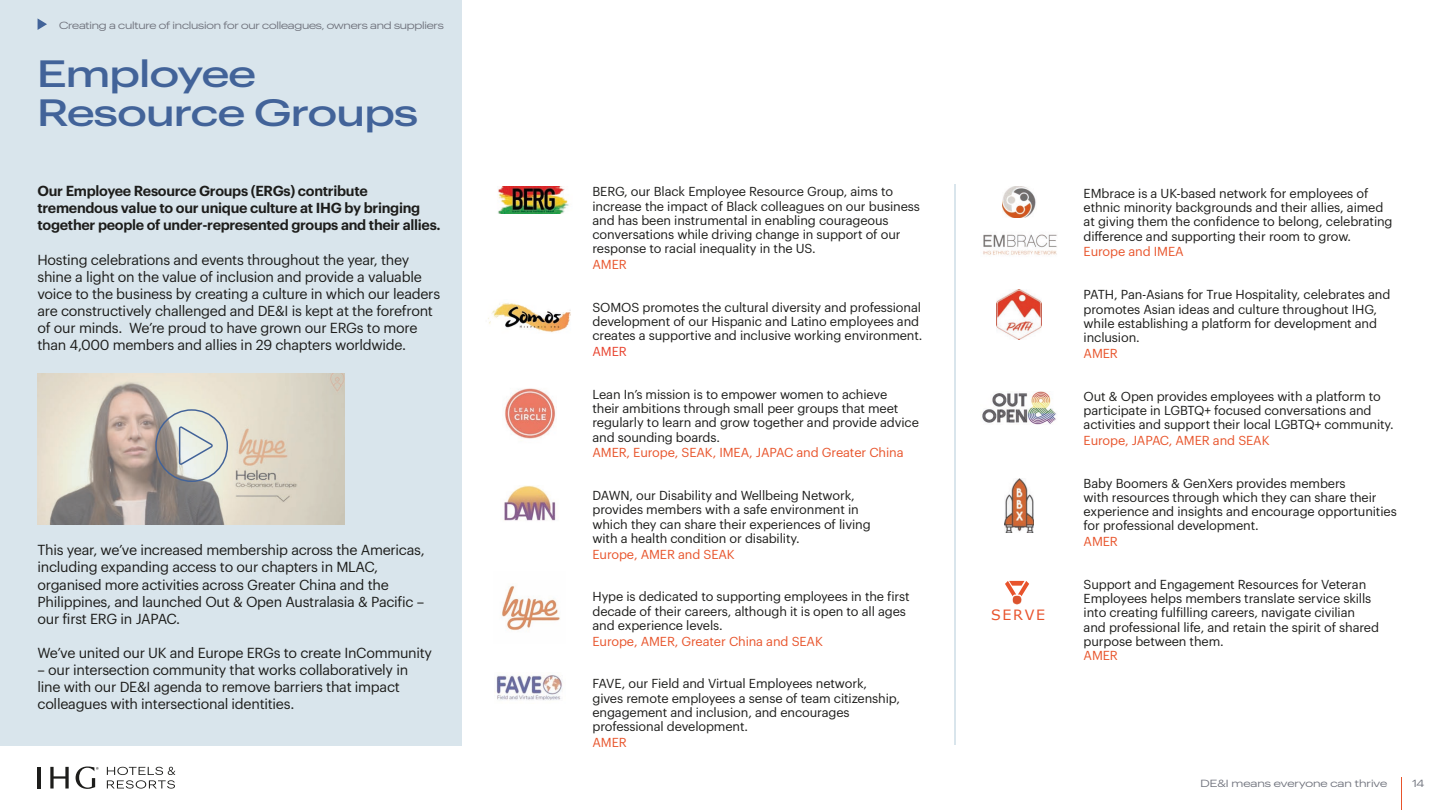
<style>
.page{position:relative;width:1440px;height:810px;background:#fff}
.page>*{position:absolute;margin:0;border:0;box-sizing:border-box;transform-origin:0 0}
.t1{font:500 37.2px/39.3px "Graphik Wide";color:#426399}
.t2{font:14.25px/17.1px "Graphik";letter-spacing:-.02em;color:#1d1d1b}
.t3{font:600 14.25px/17.1px "Graphik";letter-spacing:-.02em;color:#1d1d1b}
.t4{font:14.17px "Verdana";letter-spacing:.125em;color:#e8532c}
.t5{font:12.75px/14.2px "Graphik";letter-spacing:-.01em;color:#1d1d1b}
.t6{font:12.75px "Graphik";letter-spacing:-.01em;color:#e8542b}
.t7{font:12.75px "Graphik";color:#e8402b}
.t8{font:10.2px "Graphik Wide";letter-spacing:-.02em;color:#70737d}
.t9{font:10.2px "Graphik Wide";color:#70737d}
</style>
<div class="page">
<div style="left:0;top:0;width:462px;height:746px;background:#d9e5ec"></div>
<svg style="left:50px;top:767px;width:19px;height:22px"></svg>
<hr style="left:38px;top:767px;width:3px;height:22px;background:#1d1d1b">
<svg style="left:76px;top:766px;width:23px;height:23px"></svg>
<svg style="left:107px;top:767px;width:68px;height:22px"></svg>
<img style="left:498px;top:187px;width:71px;height:27px">
<img style="left:488px;top:303px;width:83px;height:30px">
<img style="left:505px;top:388px;width:50px;height:51px">
<img style="left:504px;top:485px;width:52px;height:36px">
<img style="left:501px;top:586px;width:59px;height:45px">
<img style="left:496px;top:674px;width:66px;height:26px">
<img style="left:1002px;top:186px;width:34px;height:32px">
<img style="left:983px;top:234px;width:74px;height:21px">
<img style="left:997px;top:290px;width:44px;height:49px">
<img style="left:982px;top:392px;width:74px;height:32px">
<img style="left:1005px;top:478px;width:29px;height:55px">
<svg style="left:1005px;top:581px;width:24px;height:24px"></svg>
<hr style="left:1401px;top:777px;width:1px;height:33px;background:#e8542b">
<img style="left:37px;top:373px;width:308px;height:151px">
<svg style="left:155px;top:409px;width:73px;height:73px;background:#c3c5c0"></svg>
<hr style="left:954px;top:184px;width:2px;height:562px;background:#d9e5ec">
<svg style="left:38px;top:18px;width:9px;height:12px"></svg>
<p class="t8" style="left:59px;top:17px;width:386px">Creating a culture of inclusion for our colleagues, owners and suppliers</p>
<h1 class="t1" style="left:38px;top:50px;width:382px">Employee<br>Resource Groups</h1>
<p class="t3" style="left:38px;top:181px;width:405px">Our Employee Resource Groups (ERGs) contribute tremendous value to our unique culture at IHG by bringing together people of under-represented groups and their allies.</p>
<p class="t2" style="left:38px;top:250px;width:404px">Hosting celebrations and events throughout the year, they shine a light on the value of inclusion and provide a valuable voice to the business by creating a culture in which our leaders are constructively challenged and DE&amp;I is kept at the forefront of our minds. We’re proud to have grown our ERGs to more than 4,000 members and allies in 29 chapters worldwide.</p>
<p class="t2" style="left:38px;top:540px;width:389px">This year, we’ve increased membership across the Americas, including expanding access to our chapters in MLAC, organised more activities across Greater China and the Philippines, and launched Out &amp; Open Australasia &amp; Pacific – our first ERG in JAPAC.</p>
<p class="t2" style="left:38px;top:643px;width:396px">We’ve united our UK and Europe ERGs to create InCommunity</p>
<p class="t2" style="left:38px;top:660px;width:372px">– our intersection community that works collaboratively in line with our DE&amp;I agenda to remove barriers that impact colleagues with intersectional identities.</p>
<p class="t5" style="left:592px;top:184px;width:329px">BERG, our Black Employee Resource Group, aims to increase the impact of Black colleagues on our business and has been instrumental in enabling courageous conversations while driving change in support of our response to racial inequality in the US.</p>
<p class="t6" style="left:592px;top:255px;width:36px">AMER</p>
<p class="t5" style="left:592px;top:299px;width:331px">SOMOS promotes the cultural diversity and professional development of our Hispanic and Latino employees and creates a supportive and inclusive working environment.</p>
<p class="t7" style="left:592px;top:342px;width:36px">AMER</p>
<p class="t5" style="left:592px;top:386px;width:328px">Lean In’s mission is to empower women to achieve<br>their ambitions through small peer groups that meet regularly to learn and grow together and provide advice and sounding boards.</p>
<p class="t6" style="left:592px;top:443px;width:313px">AMER, Europe, SEAK, IMEA, JAPAC and Greater China</p>
<p class="t5" style="left:592px;top:487px;width:280px">DAWN, our Disability and Wellbeing Network, provides members with a safe environment in which they can share their experiences of living with a health condition or disability.</p>
<p class="t6" style="left:592px;top:545px;width:144px">Europe, AMER and SEAK</p>
<p class="t5" style="left:592px;top:589px;width:319px">Hype is dedicated to supporting employees in the first decade of their careers, although it is open to all ages and experience levels.</p>
<p class="t6" style="left:592px;top:632px;width:232px">Europe, AMER, Greater China and SEAK</p>
<p class="t5" style="left:592px;top:676px;width:309px">FAVE, our Field and Virtual Employees network, gives remote employees a sense of team citizenship, engagement and inclusion, and encourages professional development.</p>
<p class="t6" style="left:592px;top:733px;width:36px">AMER</p>
<p class="t4" style="left:991px;top:605px;width:56px">SERVE</p>
<p class="t5" style="left:1084px;top:185px;width:310px">EMbrace is a UK-based network for employees of ethnic minority backgrounds and their allies, aimed at giving them the confidence to belong, celebrating di-erence and supporting their room to grow.</p>
<p class="t6" style="left:1084px;top:242px;width:102px">Europe and IMEA</p>
<p class="t5" style="left:1084px;top:286px;width:308px">PATH, Pan-Asians for True Hospitality, celebrates and promotes Asian ideas and culture throughout IHG, while establishing a platform for development and inclusion.</p>
<p class="t6" style="left:1084px;top:344px;width:36px">AMER</p>
<p class="t5" style="left:1084px;top:388px;width:312px">Out &amp; Open provides employees with a platform to participate in LGBTQ+ focused conversations and activities and support their local LGBTQ+ community.</p>
<p class="t6" style="left:1084px;top:431px;width:187px">Europe, JAPAC, AMER and SEAK</p>
<p class="t5" style="left:1084px;top:475px;width:315px">Baby Boomers &amp; GenXers provides members<br>with resources through which they can share their experience and insights and encourage opportunities for professional development.</p>
<p class="t6" style="left:1084px;top:532px;width:36px">AMER</p>
<p class="t5" style="left:1084px;top:576px;width:297px">Support and Engagement Resources for Veteran Employees helps members translate service skills into creating fulfilling careers, navigate civilian and professional life, and retain the spirit of shared purpose between them.</p>
<p class="t6" style="left:1084px;top:646px;width:36px">AMER</p>
<p class="t9" style="left:1201px;top:776px;width:188px">DE&amp;I means everyone can thrive</p>
<p class="t8" style="left:1412px;top:776px;width:13px">14</p>
</div>
